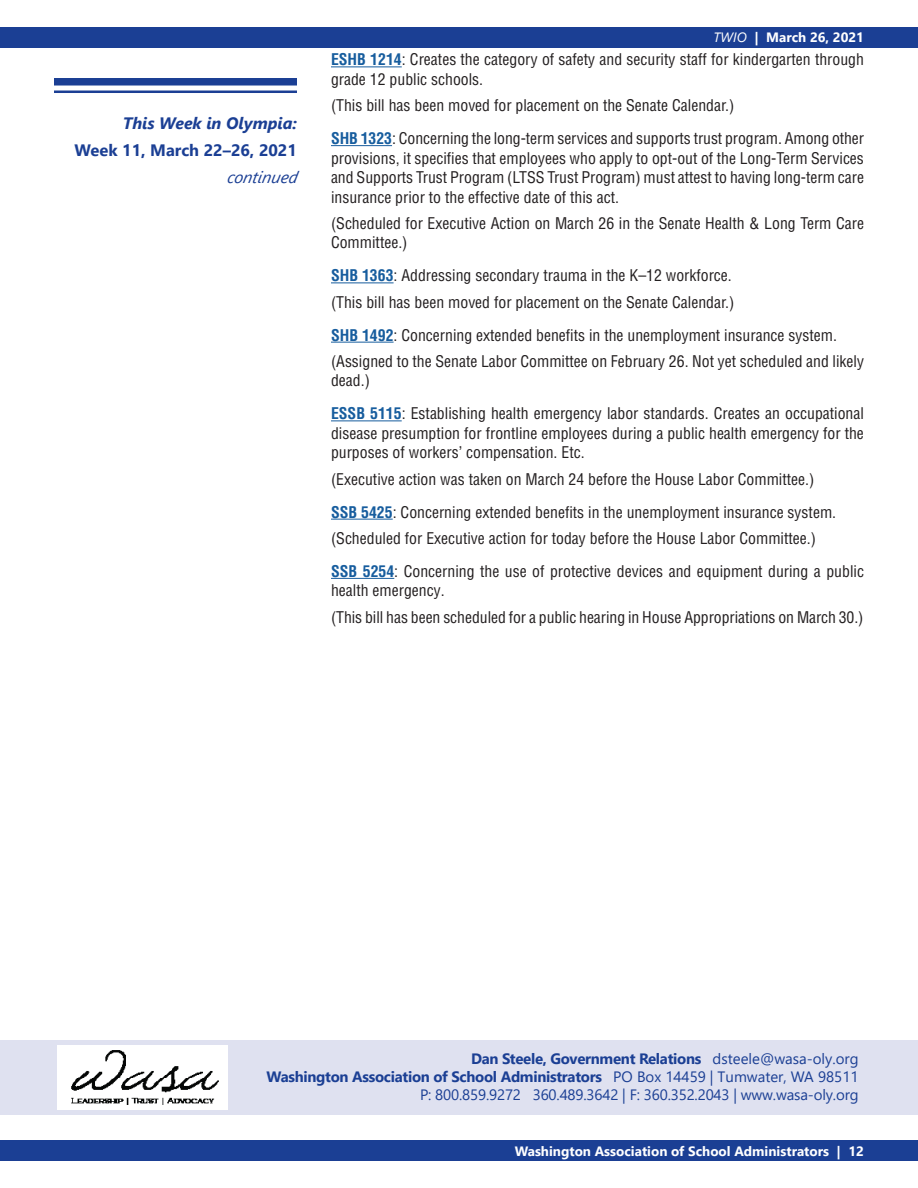
<style>
.page{position:relative;width:918px;height:1188px;background:#fff}
.page>*{position:absolute;margin:0;border:0;box-sizing:border-box;transform-origin:0 0}
.t1{font:700 16.5px "Segoe UI";color:#1b3f94}
.t2{font:italic 700 16.5px "Segoe UI";color:#1b3f94}
.t3{font:italic 16.5px "Segoe UI";color:#1b3f94}
.t4{font:condensed 15.75px/19.5px "Helvetica LT Pro";color:#231f20}
.t5{font:15px/18px "Segoe UI";letter-spacing:-.01em;color:#1b3f94;text-align:right}
.t6{font:700 13.5px "Segoe UI";color:#fff}
.s1{font-weight:400;font-style:italic}
.s2{font-weight:700;color:#175d9e}
.s3{font-weight:700}
</style>
<div class="page">
<div style="left:0;top:1141px;width:918px;height:20px;background:#1b3f94"></div>
<div style="left:0;top:27px;width:918px;height:20px;background:#1b3f94"></div>
<hr style="left:331px;top:66px;width:71px;height:1px;background:#175d9e">
<hr style="left:331px;top:145px;width:61px;height:1px;background:#175d9e">
<hr style="left:331px;top:282px;width:63px;height:1px;background:#175d9e">
<hr style="left:331px;top:342px;width:63px;height:1px;background:#175d9e">
<hr style="left:331px;top:420px;width:71px;height:1px;background:#175d9e">
<hr style="left:331px;top:519px;width:62px;height:1px;background:#175d9e">
<hr style="left:331px;top:578px;width:63px;height:1px;background:#175d9e">
<div style="left:54px;top:78px;width:243px;height:8px;background:#1b3f94"></div>
<hr style="left:54px;top:91px;width:243px;height:2px;background:#1b3f94">
<div style="left:0;top:1040px;width:918px;height:74px;background:#dfe1f0"></div>
<img style="left:57px;top:1046px;width:171px;height:63px">
<p class="t2" style="left:123px;top:108px;width:176px">This Week in Olympia:</p>
<p class="t1" style="left:74px;top:135px;width:224px">Week 11, March 22–26, 2021</p>
<p class="t3" style="left:227px;top:162px;width:76px">continued</p>
<p class="t6" style="left:713px;top:25px;width:152px"><span class="s1">TWIO</span> | March 26, 2021</p>
<p class="t4" style="left:331px;top:50px;width:535px"><span class="s2">ESHB 1214</span>: Creates the category of safety and security staff for kindergarten through grade 12 public schools.</p>
<p class="t4" style="left:331px;top:89px;width:535px;line-height:33px">(This bill has been moved for placement on the Senate Calendar.)<br><span class="s2">SHB 1323</span>: Concerning the long-term services and supports trust program. Among other</p>
<p class="t4" style="left:331px;top:148px;width:535px;text-align:justify">provisions, it specifies that employees who apply to opt-out of the Long-Term Services and Supports Trust Program (LTSS Trust Program) must attest to having long-term care insurance prior to the effective date of this act.</p>
<p class="t4" style="left:331px;top:213px;width:535px">(Scheduled for Executive Action on March 26 in the Senate Health &amp; Long Term Care<br>Committee.)</p>
<p class="t4" style="left:331px;top:262px;width:405px;line-height:26.2px"><span class="s2">SHB 1363</span>: Addressing secondary trauma in the K–12 workforce. (This bill has been moved for placement on the Senate Calendar.)</p>
<p class="t4" style="left:331px;top:322px;width:535px;line-height:26.2px"><span class="s2">SHB 1492</span>: Concerning extended benefits in the unemployment insurance system. (Assigned to the Senate Labor Committee on February 26. Not yet scheduled and likely</p>
<p class="t4" style="left:331px;top:364px;width:534px;line-height:33px">dead.)<br><span class="s2">ESSB 5115</span>: Establishing health emergency labor standards. Creates an occupational</p>
<p class="t4" style="left:331px;top:423px;width:534px">disease presumption for frontline employees during a public health emergency for the purposes of workers’ compensation. Etc.</p>
<p class="t4" style="left:331px;top:462px;width:507px;line-height:33px">(Executive action was taken on March 24 before the House Labor Committee.)<br><span class="s2">SSB 5425</span>: Concerning extended benefits in the unemployment insurance system.</p>
<p class="t4" style="left:331px;top:521px;width:535px;line-height:33px">(Scheduled for Executive action for today before the House Labor Committee.)<br><span class="s2">SSB 5254</span>: Concerning the use of protective devices and equipment during a public</p>
<p class="t4" style="left:331px;top:577px;width:534px;line-height:26.2px">health emergency.<br>(This bill has been scheduled for a public hearing in House Appropriations on March 30.)</p>
<p class="t5" style="left:267px;top:1049px;width:594px"><span class="s3">Dan Steele, Government Relations</span> dsteele@wasa-oly.org<br><span class="s3">Washington Association of School Administrators</span> PO Box 14459 | Tumwater, WA 98511<br>P: 800.859.9272 360.489.3642 | F: 360.352.2043 | www.wasa-oly.org</p>
<p class="t6" style="left:515px;top:1138px;width:351px">Washington Association of School Administrators | 12</p>
</div>
